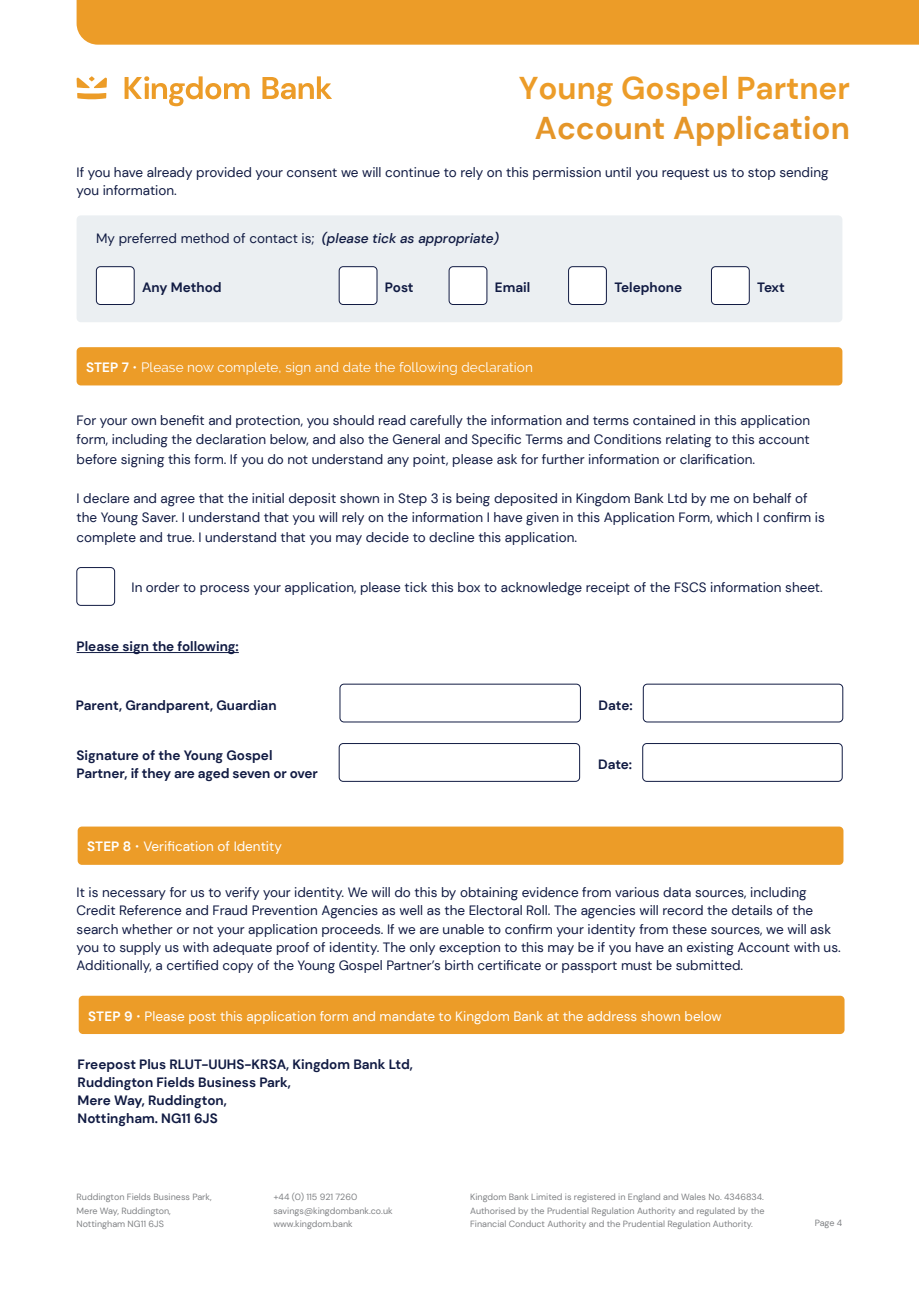
<style>
.page{position:relative;width:919px;height:1289px;background:#fff}
.page>*{position:absolute;margin:0;border:0;box-sizing:border-box;transform-origin:0 0}
.H1_21pt{font:700 31.5px/39.3px "DM Sans";color:#ec9c28;text-align:center}
.P2_9pt{font:13.5px/19.5px "DM Sans";color:#111b43}
.P2_9pt-2{font:700 13.5px/18px "DM Sans";color:#111b43}
.H1_21pt-2{font:13.5px/18px "DM Sans";color:#111b43}
.P2_9pt-3{font:13.5px "DM Sans";color:#fff}
.P2_9pt-4{font:13.5px "Raleway";letter-spacing:.01em;color:#fff}
.t1{font:9px/13.5px "DM Sans";color:#808285;text-align:justify}
.s1{color:#e59629}
.s2{font-weight:500;font-style:italic}
.s3{font-family:"DM Sans";font-weight:700}
.s4{font-weight:700}
.s5{font-family:"Raleway"}
</style>
<div class="page">
<div style="left:77px;top:0;width:841px;height:45px;background:#ec9c28"></div>
<svg style="left:76px;top:76px;width:31px;height:24px"></svg>
<svg style="left:124px;top:76px;width:125px;height:30px"></svg>
<svg style="left:262px;top:76px;width:70px;height:23px"></svg>
<div style="left:77px;top:215px;width:765px;height:107px;background:#ebeff2;border-radius:4px"></div>
<div style="left:96px;top:267px;width:38px;height:37px;background:#fff;border-radius:4px"></div>
<div style="left:96px;top:266px;width:38px;height:39px;border:1px solid #111b43;border-radius:4px"></div>
<div style="left:339px;top:267px;width:38px;height:37px;background:#fff;border-radius:4px"></div>
<div style="left:339px;top:266px;width:38px;height:39px;border:1px solid #111b43;border-radius:4px"></div>
<div style="left:449px;top:267px;width:38px;height:37px;background:#fff;border-radius:4px"></div>
<div style="left:449px;top:266px;width:38px;height:39px;border:1px solid #111b43;border-radius:4px"></div>
<div style="left:568px;top:267px;width:38px;height:37px;background:#fff;border-radius:4px"></div>
<div style="left:568px;top:266px;width:38px;height:39px;border:1px solid #111b43;border-radius:4px"></div>
<div style="left:711px;top:267px;width:38px;height:37px;background:#fff;border-radius:4px"></div>
<div style="left:711px;top:266px;width:38px;height:39px;border:1px solid #111b43;border-radius:4px"></div>
<div style="left:77px;top:347px;width:765px;height:38px;background:#ec9c28;border-radius:4px"></div>
<div style="left:77px;top:567px;width:38px;height:38px;border:1px solid #111b43;border-radius:4px"></div>
<div style="left:339px;top:743px;width:240px;height:38px;border:1px solid #111b43;border-radius:4px"></div>
<div style="left:340px;top:684px;width:240px;height:38px;border:1px solid #111b43;border-radius:4px"></div>
<div style="left:643px;top:684px;width:200px;height:38px;border:1px solid #111b43;border-radius:4px"></div>
<div style="left:642px;top:743px;width:200px;height:38px;border:1px solid #111b43;border-radius:4px"></div>
<hr style="left:77px;top:652px;width:162px;height:1px;background:#111b43">
<div style="left:78px;top:826px;width:765px;height:38px;background:#ec9c28;border-radius:4px"></div>
<div style="left:79px;top:995px;width:765px;height:39px;background:#ec9c28;border-radius:4px"></div>
<p class="H1_21pt" style="left:518px;top:69px;width:333px">Young Gospel Partner<br><span class="s1">Account Application</span></p>
<p class="H1_21pt-2" style="left:77px;top:163px;width:753px">If you have already provided your consent we will continue to rely on this permission until you request us to stop sending you information.</p>
<p class="P2_9pt" style="left:96px;top:228px;width:404px">My preferred method of contact is; <span class="s2">(please tick as appropriate)</span></p>
<p class="P2_9pt-2" style="left:385px;top:278px;width:30px">Post</p>
<p class="P2_9pt-2" style="left:495px;top:278px;width:37px">Email</p>
<p class="P2_9pt-2" style="left:614px;top:278px;width:69px">Telephone</p>
<p class="P2_9pt-2" style="left:757px;top:278px;width:29px">Text</p>
<p class="P2_9pt-2" style="left:142px;top:278px;width:81px">Any Method</p>
<p class="P2_9pt-4" style="left:86px;top:359px;width:448px"><span class="s3">STEP 7</span> • Please now complete, sign and date the following declaration</p>
<p class="P2_9pt" style="left:77px;top:410px;width:735px;text-align:justify">For your own benefit and protection, you should read carefully the information and terms contained in this application form, including the declaration below, and also the General and Specific Terms and Conditions relating to this account before signing this form. If you do not understand any point, please ask for further information or clarification.</p>
<p class="P2_9pt" style="left:77px;top:488px;width:749px">I declare and agree that the initial deposit shown in Step 3 is being deposited in Kingdom Bank Ltd by me on behalf of the Young Saver. I understand that you will rely on the information I have given in this Application Form, which I confirm is complete and true. I understand that you may decide to decline this application.</p>
<p class="P2_9pt" style="left:131px;top:577px;width:692px">In order to process your application, please tick this box to acknowledge receipt of the FSCS information sheet.</p>
<p class="P2_9pt-2" style="left:77px;top:637px;width:164px">Please sign the following:</p>
<p class="P2_9pt-2" style="left:76px;top:696px;width:202px">Parent, Grandparent, Guardian</p>
<p class="P2_9pt-2" style="left:77px;top:746px;width:243px">Signature of the Young Gospel<br>Partner, if they are aged seven or over</p>
<p class="P2_9pt-2" style="left:598px;top:696px;width:36px">Date:</p>
<p class="P2_9pt-2" style="left:598px;top:755px;width:36px">Date:</p>
<p class="P2_9pt-3" style="left:87px;top:838px;width:196px"><span class="s4">STEP 8</span> <span class="s5">•</span> Verification of Identity</p>
<p class="P2_9pt" style="left:77px;top:883px;width:765px;line-height:18px">It is necessary for us to verify your identity. We will do this by obtaining evidence from various data sources, including Credit Reference and Fraud Prevention Agencies as well as the Electoral Roll. The agencies will record the details of the search whether or not your application proceeds. If we are unable to confirm your identity from these sources, we will ask you to supply us with adequate proof of identity. The only exception to this may be if you have an existing Account with us.<br>Additionally, a certified copy of the Young Gospel Partner’s birth certificate or passport must be submitted.</p>
<p class="P2_9pt-3" style="left:88px;top:1007px;width:635px"><span class="s4">STEP 9</span> <span class="s5">•</span> Please post this application form and mandate to Kingdom Bank at the address shown below</p>
<p class="P2_9pt-2" style="left:78px;top:1055px;width:337px">Freepost Plus RLUT-UUHS-KRSA, Kingdom Bank Ltd,<br>Ruddington Fields Business Park,<br>Mere Way, Ruddington,<br>Nottingham. NG11 6JS</p>
<p class="t1" style="left:77px;top:1190px;width:137px">Ruddington Fields Business Park,<br>Mere Way, Ruddington,</p>
<p class="t1" style="left:77px;top:1217px;width:89px">Nottingham NG11 6JS</p>
<p class="t1" style="left:273px;top:1190px;width:85px">+44 (0) 115 921 7260</p>
<p class="t1" style="left:273px;top:1203px;width:121px">savings@kingdombank.co.uk</p>
<p class="t1" style="left:273px;top:1217px;width:81px">www.kingdom.bank</p>
<p class="t1" style="left:470px;top:1190px;width:296px">Kingdom Bank Limited is registered in England and Wales No. 4346834.<br>Authorised by the Prudential Regulation Authority and regulated by the Financial Conduct Authority and the Prudential Regulation Authority.</p>
<p class="t1" style="left:814px;top:1216px;width:29px">Page 4</p>
</div>
